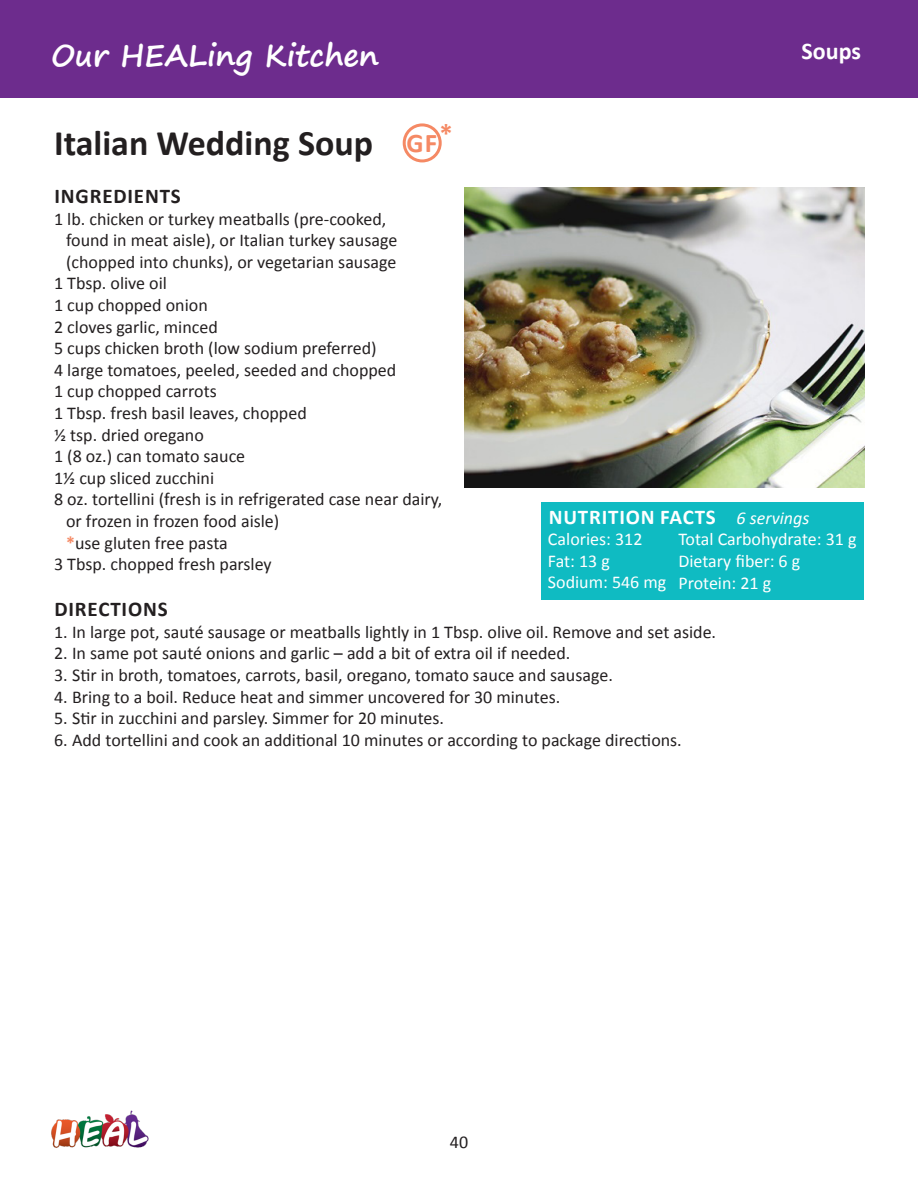
<style>
.page{position:relative;width:918px;height:1188px;background:#fff}
.page>*{position:absolute;margin:0;border:0;box-sizing:border-box;transform-origin:0 0}
.t1{font:700 36px "Calibri";color:#231f20}
.t2{font:700 30px "Segoe Print";color:#fff}
.t3{font:700 27px "Calibri";color:#f58964}
.t4{font:700 24px "Calibri";color:#fff}
.t5{font:700 21px "Calibri";letter-spacing:.04em;color:#fff}
.t6{font:700 21px "Calibri";letter-spacing:.04em;color:#231f20}
.t7{font:18px "Calibri";color:#231f20}
.t8{font:18px/21.6px "Calibri";color:#fff}
.s1{font-weight:700;color:#f58964}
.s2{font-weight:400;font-style:italic;font-size:18px}
</style>
<div class="page">
<img style="left:51px;top:1110px;width:98px;height:38px">
<div style="left:0;top:0;width:918px;height:98px;background:#6d2c8d"></div>
<div style="left:403px;top:123px;width:39px;height:39px;border:3px solid #f58964;border-radius:50%"></div>
<img style="left:464px;top:187px;width:400px;height:300px">
<div style="left:541px;top:502px;width:323px;height:98px;background:#0fbbc2"></div>
<h2 class="t2" style="left:51px;top:28px;width:329px">Our HEALing Kitchen</h2>
<h3 class="t4" style="left:802px;top:34px;width:61px">Soups</h3>
<h3 class="t3" style="left:407px;top:124px;width:48px">GF*</h3>
<h1 class="t1" style="left:54px;top:117px;width:320px">Italian Wedding Soup</h1>
<p class="t6" style="left:55px;top:181px;width:128px">INGREDIENTS</p>
<p class="t7" style="left:54px;top:207px;width:334px">1 lb. chicken or turkey meatballs (pre-cooked,</p>
<p class="t7" style="left:66px;top:229px;width:333px">found in meat aisle), or Italian turkey sausage</p>
<p class="t7" style="left:66px;top:251px;width:332px">(chopped into chunks), or vegetarian sausage</p>
<p class="t7" style="left:54px;top:272px;width:114px">1 Tbsp. olive oil</p>
<p class="t7" style="left:54px;top:294px;width:155px">1 cup chopped onion</p>
<p class="t7" style="left:54px;top:315px;width:165px">2 cloves garlic, minced</p>
<p class="t7" style="left:54px;top:337px;width:324px">5 cups chicken broth (low sodium preferred)</p>
<p class="t7" style="left:54px;top:359px;width:344px">4 large tomatoes, peeled, seeded and chopped</p>
<p class="t7" style="left:54px;top:380px;width:164px">1 cup chopped carrots</p>
<p class="t7" style="left:54px;top:402px;width:254px">1 Tbsp. fresh basil leaves, chopped</p>
<p class="t7" style="left:54px;top:423px;width:151px">½ tsp. dried oregano</p>
<p class="t7" style="left:54px;top:445px;width:193px">1 (8 oz.) can tomato sauce</p>
<p class="t7" style="left:54px;top:467px;width:162px">1½ cup sliced zucchini</p>
<p class="t7" style="left:54px;top:488px;width:390px">8 oz. tortellini (fresh is in refrigerated case near dairy,</p>
<p class="t7" style="left:66px;top:510px;width:215px">or frozen in frozen food aisle)</p>
<p class="t7" style="left:66px;top:531px;width:163px"><span class="s1">*</span>use gluten free pasta</p>
<p class="t7" style="left:54px;top:553px;width:219px">3 Tbsp. chopped fresh parsley</p>
<p class="t6" style="left:55px;top:594px;width:115px">DIRECTIONS</p>
<p class="t7" style="left:54px;top:621px;width:664px">1. In large pot, sauté sausage or meatballs lightly in 1 Tbsp. olive oil. Remove and set aside.</p>
<p class="t7" style="left:54px;top:642px;width:518px">2. In same pot sauté onions and garlic – add a bit of extra oil if needed.</p>
<p class="t7" style="left:54px;top:664px;width:560px">3. Stir in broth, tomatoes, carrots, basil, oregano, tomato sauce and sausage.</p>
<p class="t7" style="left:54px;top:685px;width:508px">4. Bring to a boil. Reduce heat and simmer uncovered for 30 minutes.</p>
<p class="t7" style="left:54px;top:707px;width:392px">5. Stir in zucchini and parsley. Simmer for 20 minutes.</p>
<p class="t7" style="left:54px;top:729px;width:629px">6. Add tortellini and cook an additional 10 minutes or according to package directions.</p>
<p class="t5" style="left:549px;top:502px;width:262px">NUTRITION FACTS <span class="s2">6 servings</span></p>
<p class="t8" style="left:548px;top:528px;width:120px">Calories: 312<br>Fat: 13 g<br>Sodium: 546 mg</p>
<p class="t8" style="left:678px;top:528px;width:180px">Total Carbohydrate: 31 g<br>Dietary fiber: 6 g<br>Protein: 21 g</p>
<p class="t7" style="left:450px;top:1131px;width:20px">40</p>
</div>
